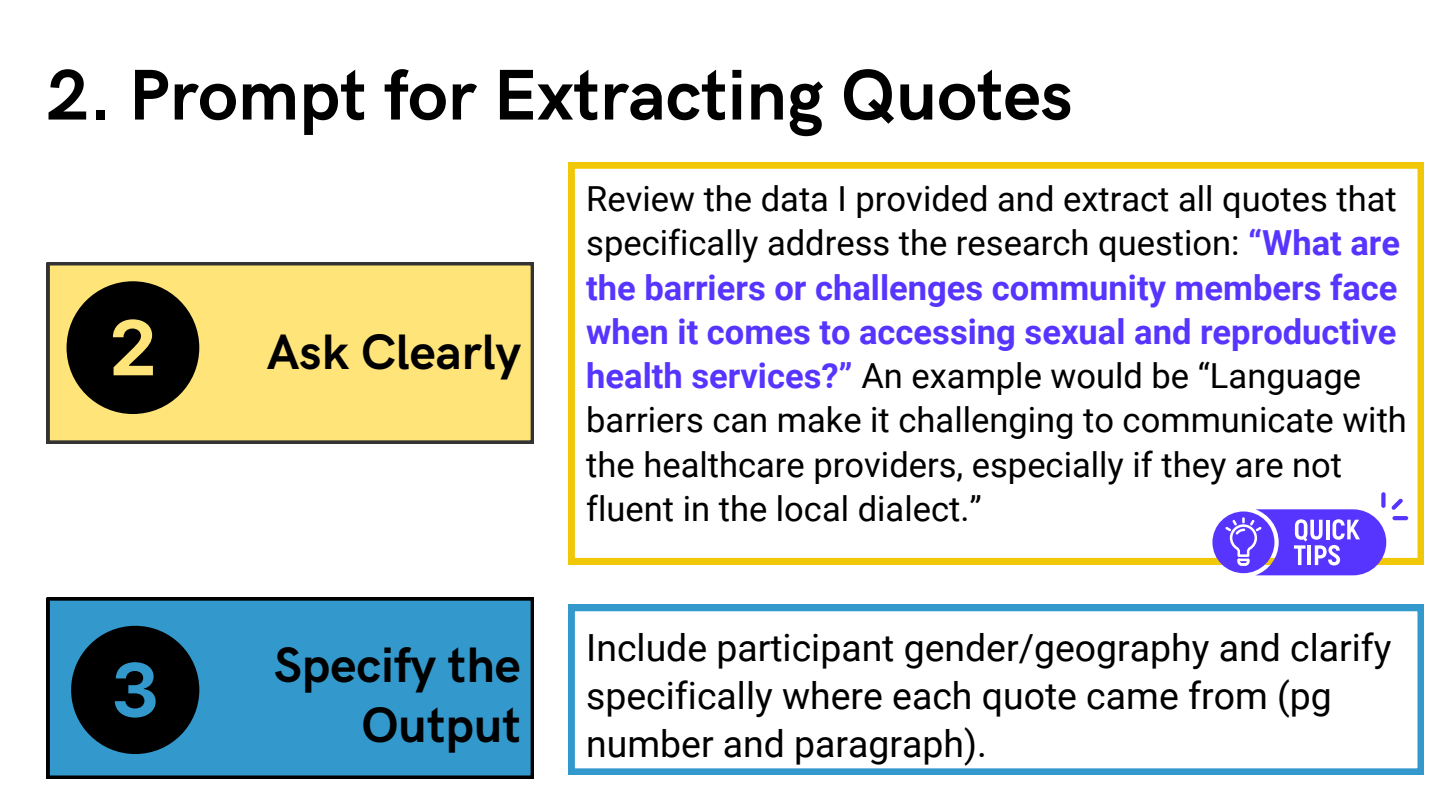
<style>
.page{position:relative;width:1440px;height:810px;background:#fff}
.page>*{position:absolute;margin:0;border:0;box-sizing:border-box;transform-origin:0 0}
.t1{font:700 72px "HK Grotesk";color:#000}
.t2{font:700 50px/59.2px "HK Grotesk";color:#000;text-align:right}
.t3{font:37.4px/48px "Roboto";color:#000}
.t4{font:34.5px/44.2px "Roboto";color:#000}
.s1{font-weight:700;color:#5735ff}
</style>
<div class="page">
<div style="left:47px;top:263px;width:487px;height:180px;background:#ffe47a"></div>
<div style="left:47px;top:598px;width:487px;height:180px;background:#39c"></div>
<svg style="left:67px;top:281px;width:132px;height:133px;background:#474022"></svg>
<svg style="left:71px;top:626px;width:128px;height:128px;background:#0e2b39"></svg>
<svg style="left:568px;top:162px;width:856px;height:403px"></svg>
<svg style="left:568px;top:605px;width:856px;height:170px"></svg>
<div style="left:1381px;top:492px;width:5px;height:16px;background:#5735ff;border-radius:2px"></div>
<hr style="left:1392px;top:516px;width:16px;height:4px;background:#5735ff;border-radius:2px">
<div style="left:1212px;top:511px;width:62px;height:62px;background:#5735ff;border-radius:50%"></div>
<svg style="left:1225px;top:499px;width:178px;height:76px"></svg>
<h1 class="t1" style="left:47px;top:55px;width:1027px">2. Prompt for Extracting Quotes</h1>
<p class="t2" style="left:267px;top:324px;width:256px">Ask Clearly</p>
<p class="t2" style="left:274px;top:638px;width:248px">Specify the<br>Output</p>
<p class="t4" style="left:586px;top:177px;width:822px">Review the data I provided and extract all quotes that specifically address the research question: <span class="s1">“What are the barriers or challenges community members face when it comes to accessing sexual and reproductive health services?”</span> An example would be “Language barriers can make it challenging to communicate with the healthcare providers, especially if they are not fluent in the local dialect.”</p>
<p class="t3" style="left:586px;top:624px;width:807px">Include participant gender/geography and clarify specifically where each quote came from (pg number and paragraph).</p>
</div>
